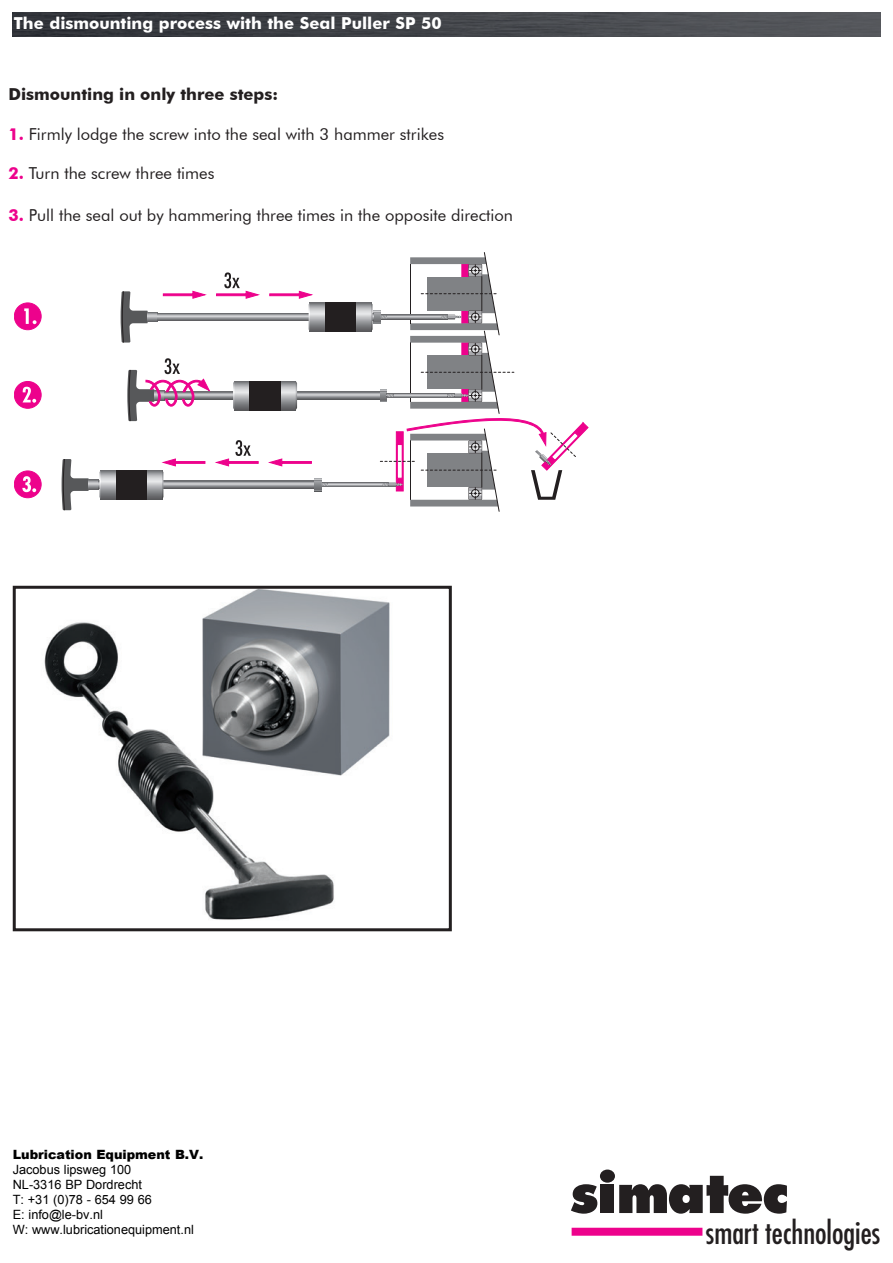
<style>
.page{position:relative;width:893px;height:1263px;background:#fff}
.page>*{position:absolute;margin:0;border:0;box-sizing:border-box;transform-origin:0 0}
.t1{font:condensed 30.6px "Futura";color:#231f20}
.t2{font:16.5px "Futura BT";color:#231f20}
.t3{font:700 16.5px "Futura BT";color:#fff}
.t4{font:700 16.5px "Futura BT";color:#231f20}
.t5{font:12.75px/15px "Arial";color:#000}
.s1{font-weight:700;color:#ed028c}
.s2{font-weight:900}
</style>
<div class="page">
<svg style="left:571px;top:1184px;width:26px;height:30px"></svg>
<div style="left:601px;top:1185px;width:13px;height:28px;background:#231f20"></div>
<svg style="left:619px;top:1176px;width:168px;height:38px"></svg>
<div style="left:572px;top:1228px;width:130px;height:8px;background:#ed028c"></div>
<div style="left:600px;top:1169px;width:15px;height:14px;background:#231f20;border-radius:50%"></div>
<div style="left:14px;top:303px;width:27px;height:27px;background:#ed028c;border-radius:50%"></div>
<div style="left:14px;top:303px;width:27px;height:27px;border:1px solid #ed028c;border-radius:50%"></div>
<svg style="left:205px;top:313px;width:64px;height:8px"></svg>
<svg style="left:210px;top:392px;width:161px;height:7px"></svg>
<svg style="left:234px;top:381px;width:62px;height:29px"></svg>
<svg style="left:233px;top:382px;width:1px;height:27px"></svg>
<svg style="left:296px;top:381px;width:1px;height:29px"></svg>
<svg style="left:250px;top:381px;width:30px;height:29px"></svg>
<svg style="left:328px;top:482px;width:43px;height:5px"></svg>
<svg style="left:205px;top:481px;width:109px;height:7px"></svg>
<svg style="left:314px;top:478px;width:14px;height:13px"></svg>
<svg style="left:101px;top:470px;width:61px;height:29px"></svg>
<svg style="left:62px;top:459px;width:39px;height:51px"></svg>
<svg style="left:116px;top:470px;width:31px;height:29px"></svg>
<svg style="left:312px;top:302px;width:59px;height:29px"></svg>
<svg style="left:325px;top:302px;width:31px;height:29px"></svg>
<svg style="left:24px;top:308px;width:13px;height:16px"></svg>
<div style="left:14px;top:381px;width:27px;height:27px;background:#ed028c;border-radius:50%"></div>
<div style="left:14px;top:381px;width:27px;height:27px;border:1px solid #ed028c;border-radius:50%"></div>
<svg style="left:23px;top:387px;width:13px;height:16px"></svg>
<div style="left:14px;top:471px;width:27px;height:27px;background:#ed028c;border-radius:50%"></div>
<div style="left:14px;top:471px;width:27px;height:27px;border:1px solid #ed028c;border-radius:50%"></div>
<svg style="left:22px;top:476px;width:14px;height:16px"></svg>
<svg style="left:269px;top:291px;width:43px;height:40px"></svg>
<svg style="left:121px;top:291px;width:84px;height:52px"></svg>
<svg style="left:162px;top:459px;width:43px;height:40px"></svg>
<svg style="left:269px;top:459px;width:43px;height:7px"></svg>
<svg style="left:216px;top:272px;width:43px;height:27px"></svg>
<svg style="left:127px;top:358px;width:83px;height:63px"></svg>
<svg style="left:216px;top:440px;width:42px;height:26px"></svg>
<svg style="left:371px;top:252px;width:217px;height:259px"></svg>
<img style="left:44px;top:590px;width:346px;height:330px">
<div style="left:13px;top:586px;width:439px;height:345px;border:3px solid #231f20"></div>
<img style="left:13px;top:13px;width:867px;height:23px">
<p class="t3" style="left:14px;top:13px;width:430px">The dismounting process with the Seal Puller SP 50</p>
<p class="t4" style="left:9px;top:84px;width:271px">Dismounting in only three steps:</p>
<p class="t2" style="left:9px;top:124px;width:437px"><span class="s1">1.</span> Firmly lodge the screw into the seal with 3 hammer strikes</p>
<p class="t2" style="left:9px;top:163px;width:207px"><span class="s1">2.</span> Turn the screw three times</p>
<p class="t2" style="left:9px;top:205px;width:506px"><span class="s1">3.</span> Pull the seal out by hammering three times in the opposite direction</p>
<p class="t5" style="left:13px;top:1148px;width:192px"><span class="s2">Lubrication Equipment B.V.<br></span>Jacobus lipsweg 100<br>NL-3316 BP Dordrecht<br>T: +31 (0)78 - 654 99 66<br>E: info@le-bv.nl<br>W: www.lubricationequipment.nl</p>
<p class="t1" style="left:706px;top:1214px;width:176px">smart technologies</p>
</div>
